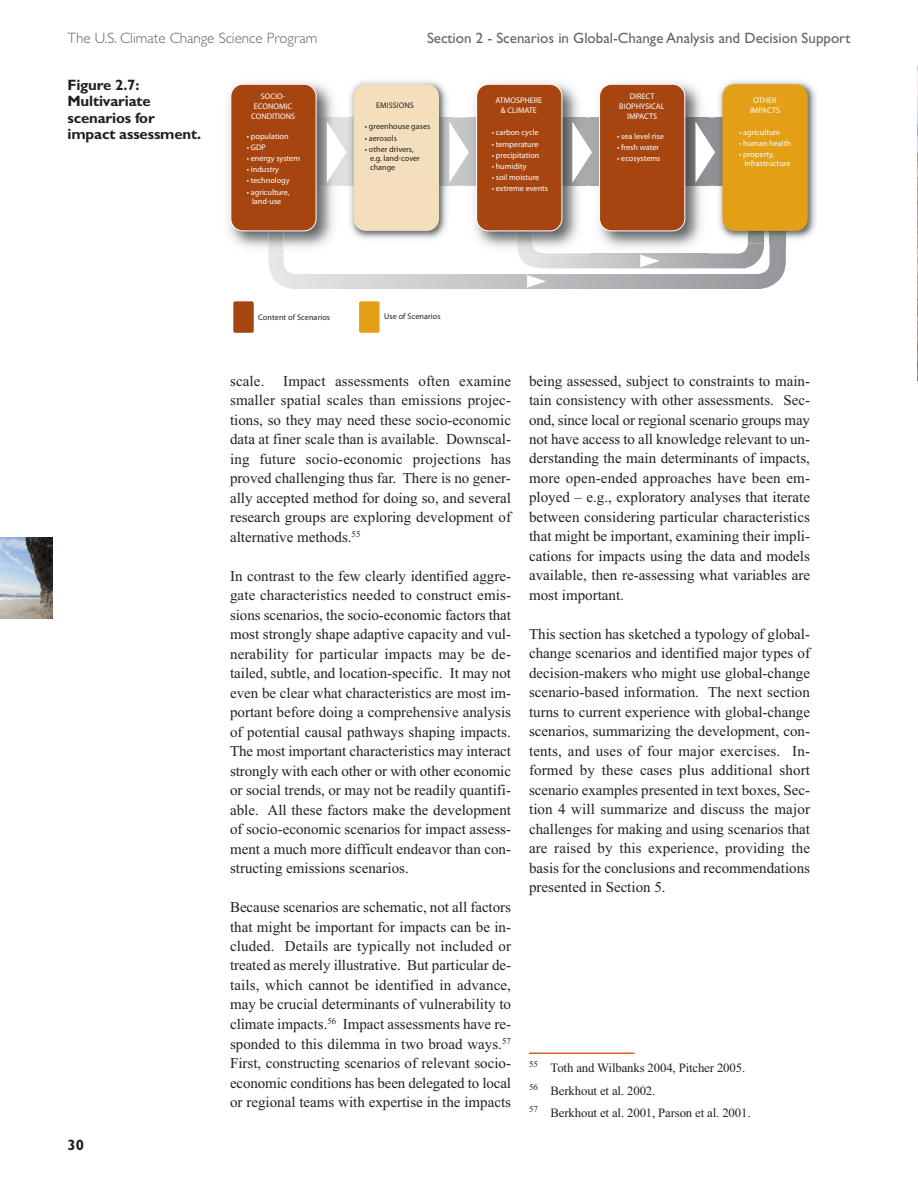
<style>
.page{position:relative;width:918px;height:1188px;background:#fff}
.page>*{position:absolute;margin:0;border:0;box-sizing:border-box;transform-origin:0 0}
.t1{font:15px/19.5px "Times New Roman";color:#231f20;text-align:justify}
.t2{font:15px "Gill Sans";color:#636466}
.t3{font:700 15px/16.5px "Gill Sans";letter-spacing:-.01em;color:#231f20}
.t4{font:300 15px "Gill Sans";color:#636466}
.t5{font:12.75px/22.5px "Times New Roman";letter-spacing:-.01em;color:#231f20}
.t6{font:8.1px/9.1px "Gill Sans";color:#fff;text-align:center}
.t7{font:700 8.1px/9.8px "Gill Sans";color:#fff;text-align:center}
.t8{font:8.1px/9.1px "Gill Sans";color:#231f20}
.t9{font:700 8.1px "Gill Sans";letter-spacing:.01em;color:#231f20}
</style>
<div class="page">
<img style="left:917px;top:70px;width:1px;height:311px">
<img style="left:0;top:538px;width:53px;height:81px">
<img style="left:228px;top:82px;width:104px;height:166px">
<img style="left:268px;top:231px;width:16px;height:13px">
<img style="left:317px;top:117px;width:10px;height:69px">
<div style="left:230px;top:84px;width:87px;height:147px;background:#a74510"></div>
<img style="left:353px;top:81px;width:91px;height:158px">
<img style="left:475px;top:82px;width:87px;height:162px">
<img style="left:517px;top:231px;width:60px;height:13px">
<img style="left:599px;top:82px;width:102px;height:162px">
<img style="left:719px;top:81px;width:97px;height:163px">
<img style="left:769px;top:231px;width:17px;height:13px">
<img style="left:748px;top:231px;width:16px;height:13px">
<img style="left:715px;top:117px;width:7px;height:69px">
<div style="left:722px;top:84px;width:86px;height:147px;background:#e39f15;border-radius:12px"></div>
<div style="left:233px;top:301px;width:21px;height:32px;background:#a74510;border-radius:2px"></div>
<div style="left:359px;top:301px;width:21px;height:32px;background:#e39f15;border-radius:2px"></div>
<svg style="left:327px;top:84px;width:388px;height:147px"></svg>
<svg style="left:268px;top:244px;width:518px;height:45px"></svg>
<hr style="left:529px;top:1053px;width:105px;height:1px;background:#de6020">
<p class="t4" style="left:67px;top:33px;width:251px">The U.S. Climate Change Science Program</p>
<p class="t2" style="left:427px;top:33px;width:425px">Section 2 - Scenarios in Global-Change Analysis and Decision Support</p>
<p class="t3" style="left:67px;top:78px;width:135px">Figure 2.7:<br>Multivariate scenarios for impact assessment.</p>
<p class="t7" style="left:251px;top:92px;width:45px">SOCIO-<br>ECONOMIC<br>CONDITIONS</p>
<p class="t6" style="left:247px;top:132px;width:43px">• population</p>
<p class="t6" style="left:247px;top:143px;width:21px">• GDP</p>
<p class="t6" style="left:247px;top:155px;width:55px">• energy system</p>
<p class="t6" style="left:247px;top:166px;width:34px">• industry</p>
<p class="t6" style="left:247px;top:177px;width:44px">• technology</p>
<p class="t6" style="left:247px;top:188px;width:44px">• agriculture, land-use</p>
<p class="t9" style="left:376px;top:102px;width:39px">EMISSIONS</p>
<p class="t8" style="left:365px;top:123px;width:67px">• greenhouse gases</p>
<p class="t8" style="left:365px;top:134px;width:33px">• aerosols</p>
<p class="t8" style="left:370px;top:145px;width:51px;text-indent:-5px">• other drivers, e.g. land-cover change</p>
<p class="t7" style="left:496px;top:97px;width:48px">ATMOSPHERE &amp; CLIMATE</p>
<p class="t6" style="left:492px;top:129px;width:48px">• carbon cycle</p>
<p class="t6" style="left:492px;top:140px;width:48px">• temperature</p>
<p class="t6" style="left:492px;top:151px;width:49px">• precipitation</p>
<p class="t6" style="left:492px;top:163px;width:36px">• humidity</p>
<p class="t6" style="left:492px;top:174px;width:49px">• soil moisture</p>
<p class="t6" style="left:492px;top:185px;width:58px">• extreme events</p>
<p class="t7" style="left:619px;top:93px;width:47px">DIRECT<br>BIOPHYSICAL<br>IMPACTS</p>
<p class="t7" style="left:750px;top:96px;width:32px">OTHER<br>IMPACTS</p>
<p class="t6" style="left:739px;top:128px;width:43px">• agriculture</p>
<p class="t6" style="left:739px;top:140px;width:53px">• human health</p>
<p class="t6" style="left:744px;top:151px;width:48px;text-align:left;text-indent:-5px">• property, infrastructure</p>
<p class="t6" style="left:617px;top:132px;width:48px">• sea level rise</p>
<p class="t6" style="left:617px;top:144px;width:43px">• fresh water</p>
<p class="t6" style="left:617px;top:155px;width:45px">• ecosystems</p>
<p class="t3" style="left:67px;top:1139px;width:18px">30</p>
<p class="t9" style="left:258px;top:314px;width:73px">Content of Scenarios</p>
<p class="t9" style="left:384px;top:314px;width:58px">Use of Scenarios</p>
<p class="t1" style="left:230px;top:372px;width:283px">scale. Impact assessments often examine smaller spatial scales than emissions projec&shy;tions, so they may need these socio-economic data at finer scale than is available. Downscal&shy;ing future socio-economic projections has proved challenging thus far. There is no gener&shy;ally accepted method for doing so, and several research groups are exploring development of alternative methods.<sup>55</sup></p>
<p class="t1" style="left:230px;top:567px;width:283px">In contrast to the few clearly identified aggre&shy;gate characteristics needed to construct emis&shy;sions scenarios, the socio-economic factors that most strongly shape adaptive capacity and vul&shy;nerability for particular impacts may be de&shy;tailed, subtle, and location-specific. It may not even be clear what characteristics are most im&shy;portant before doing a comprehensive analysis of potential causal pathways shaping impacts.<br>The most important characteristics may interact strongly with each other or with other economic or social trends, or may not be readily quantifi&shy;able. All these factors make the development of socio-economic scenarios for impact assess&shy;ment a much more difficult endeavor than con&shy;structing emissions scenarios.</p>
<p class="t1" style="left:230px;top:899px;width:283px">Because scenarios are schematic, not all factors that might be important for impacts can be in&shy;cluded. Details are typically not included or treated as merely illustrative. But particular de&shy;tails, which cannot be identified in advance, may be crucial determinants of vulnerability to climate impacts.<sup>56</sup> Impact assessments have re&shy;sponded to this dilemma in two broad ways.<sup>57<br></sup>First, constructing scenarios of relevant socio&shy;economic conditions has been delegated to local or regional teams with expertise in the impacts</p>
<p class="t1" style="left:529px;top:372px;width:283px">being assessed, subject to constraints to main&shy;tain consistency with other assessments. Sec&shy;ond, since local or regional scenario groups may not have access to all knowledge relevant to un&shy;derstanding the main determinants of impacts, more open-ended approaches have been em&shy;ployed – e.g., exploratory analyses that iterate between considering particular characteristics that might be important, examining their impli&shy;cations for impacts using the data and models available, then re-assessing what variables are most important.</p>
<p class="t1" style="left:529px;top:626px;width:283px">This section has sketched a typology of global&shy;change scenarios and identified major types of decision-makers who might use global-change scenario-based information. The next section turns to current experience with global-change scenarios, summarizing the development, con&shy;tents, and uses of four major exercises. In&shy;formed by these cases plus additional short scenario examples presented in text boxes, Sec&shy;tion 4 will summarize and discuss the major challenges for making and using scenarios that are raised by this experience, providing the basis for the conclusions and recommendations presented in Section 5.</p>
<p class="t5" style="left:529px;top:1058px;width:223px"><sup>55</sup> Toth and Wilbanks 2004, Pitcher 2005.<br><sup>56</sup> Berkhout et al. 2002.<br><sup>57</sup> Berkhout et al. 2001, Parson et al. 2001.</p>
</div>
